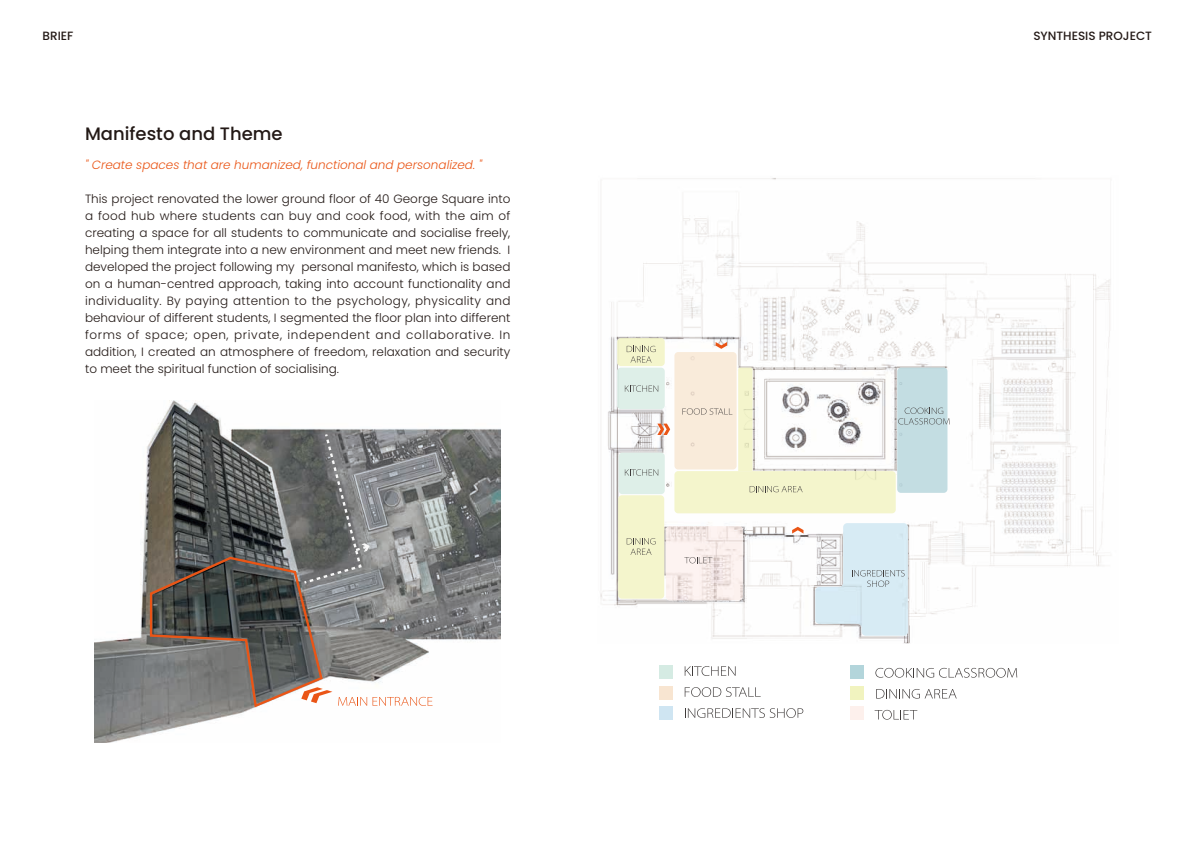
<style>
.page{position:relative;width:1191px;height:842px;background:#fff}
.page>*{position:absolute;margin:0;border:0;box-sizing:border-box;transform-origin:0 0}
.t1{font:500 18px "Poppins";color:#231916}
.t2{font:300 12px/17px "Poppins";color:#231916;text-align:justify}
.t3{font:italic 300 12px "Poppins";color:#ea5516}
.t4{font:500 12px "Poppins";color:#231916}
</style>
<div class="page">
<img style="left:600px;top:178px;width:511px;height:466px">
<img style="left:815px;top:523px;width:92px;height:113px">
<div style="left:897px;top:368px;width:50px;height:125px;background:#c3dde2"></div>
<div style="left:674px;top:352px;width:62px;height:117px;background:#f9ebda"></div>
<img style="left:618px;top:453px;width:47px;height:146px">
<div style="left:617px;top:368px;width:48px;height:41px;background:#deefe8"></div>
<img style="left:617px;top:338px;width:48px;height:28px">
<img style="left:666px;top:526px;width:76px;height:74px">
<div style="left:674px;top:471px;width:221px;height:42px;background:#f4f5cc"></div>
<img style="left:738px;top:368px;width:14px;height:103px">
<svg style="left:625px;top:385px;width:33px;height:7px"></svg>
<svg style="left:625px;top:469px;width:33px;height:7px"></svg>
<svg style="left:682px;top:408px;width:50px;height:7px"></svg>
<svg style="left:749px;top:486px;width:53px;height:6px"></svg>
<svg style="left:626px;top:538px;width:29px;height:17px"></svg>
<svg style="left:626px;top:346px;width:29px;height:17px"></svg>
<svg style="left:898px;top:408px;width:51px;height:16px"></svg>
<svg style="left:852px;top:570px;width:52px;height:17px"></svg>
<svg style="left:684px;top:557px;width:28px;height:6px"></svg>
<svg style="left:657px;top:424px;width:13px;height:11px"></svg>
<svg style="left:792px;top:527px;width:11px;height:6px"></svg>
<svg style="left:715px;top:342px;width:12px;height:7px"></svg>
<svg style="left:684px;top:666px;width:51px;height:10px"></svg>
<svg style="left:684px;top:687px;width:76px;height:10px"></svg>
<svg style="left:685px;top:708px;width:118px;height:10px"></svg>
<svg style="left:875px;top:668px;width:142px;height:10px"></svg>
<svg style="left:876px;top:689px;width:80px;height:10px"></svg>
<svg style="left:874px;top:710px;width:43px;height:10px"></svg>
<div style="left:659px;top:665px;width:14px;height:14px;background:#d5ebe3"></div>
<div style="left:659px;top:686px;width:14px;height:13px;background:#f8e5d1"></div>
<div style="left:659px;top:706px;width:14px;height:14px;background:#cfe5f2"></div>
<div style="left:850px;top:665px;width:14px;height:14px;background:#b3d5db"></div>
<div style="left:850px;top:686px;width:14px;height:13px;background:#f1f3bf"></div>
<div style="left:850px;top:706px;width:14px;height:14px;background:#fdf0ec"></div>
<img style="left:95px;top:401px;width:406px;height:342px">
<svg style="left:149px;top:432px;width:283px;height:277px;background:#787774"></svg>
<p class="t4" style="left:43px;top:28px;width:32px">BRIEF</p>
<p class="t4" style="left:1033px;top:28px;width:120px">SYNTHESIS PROJECT</p>
<h1 class="t1" style="left:85px;top:123px;width:199px">Manifesto and Theme</h1>
<p class="t3" style="left:85px;top:158px;width:398px">" Create spaces that are humanized, functional and personalized. "</p>
<p class="t2" style="left:85px;top:190px;width:427px">This project renovated the lower ground floor of 40 George Square into a food hub where students can buy and cook food, with the aim of creating a space for all students to communicate and socialise freely, helping them integrate into a new environment and meet new friends. I developed the project following my personal manifesto, which is based on a human-centred approach, taking into account functionality and individuality. By paying attention to the psychology, physicality and behaviour of different students, I segmented the floor plan into different forms of space; open, private, independent and collaborative. In addition, I created an atmosphere of freedom, relaxation and security to meet the spiritual function of socialising.</p>
</div>
